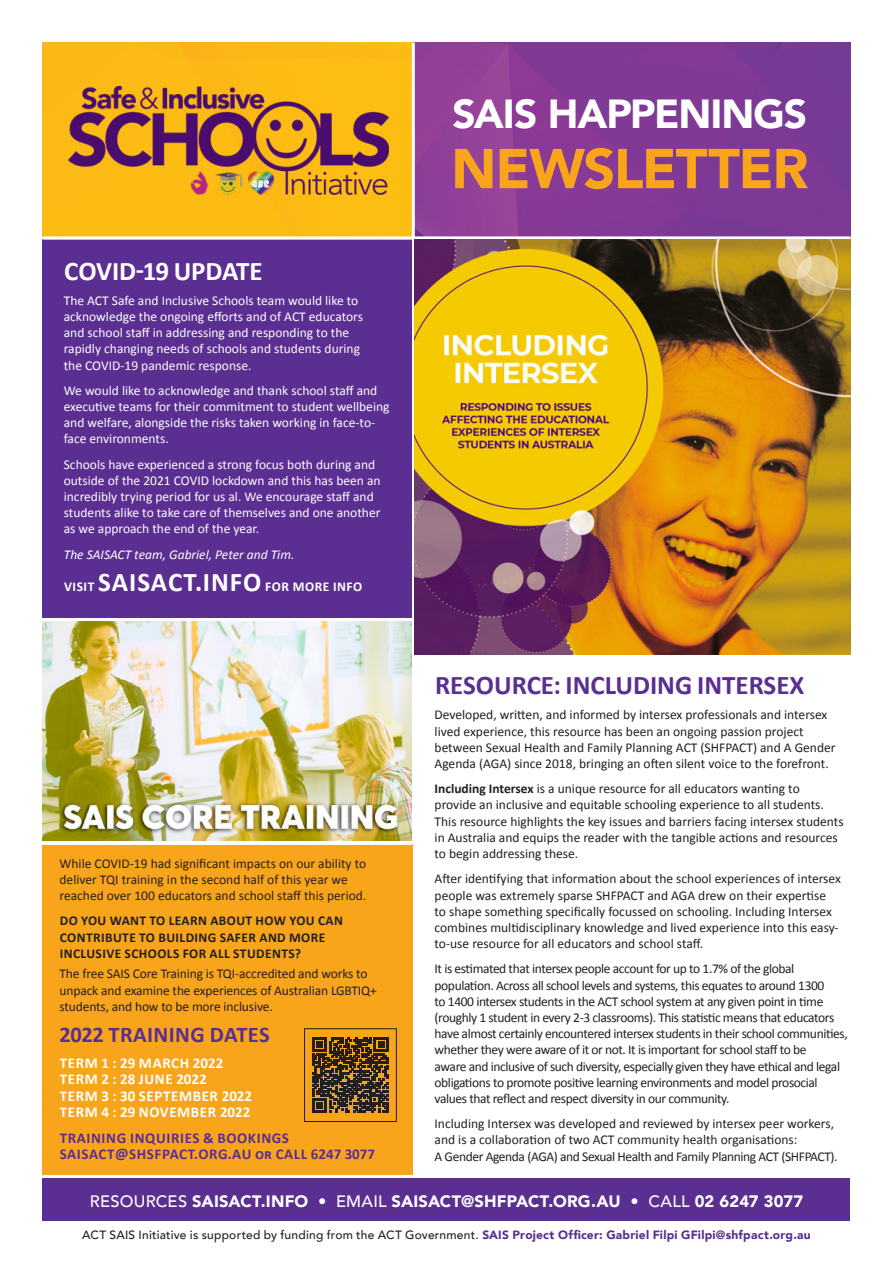
<style>
.page{position:relative;width:893px;height:1263px;background:#fff}
.page>*{position:absolute;margin:0;border:0;box-sizing:border-box;transform-origin:0 0}
.t1{font:900 55.5px "Avenir";letter-spacing:-.025em;color:#f9a51b}
.t2{font:900 40.5px "Avenir";letter-spacing:-.025em;color:#fff}
.t3{font:700 27px "Calibri";color:#5b2e91}
.t4{font:700 27px "Calibri";letter-spacing:-.005em;color:#fff}
.t5{font:700 22.5px "Calibri";letter-spacing:.02em;color:#5b2e91}
.t6{font:900 16.5px "Avenir";letter-spacing:.01em;color:#fff}
.t7{font:700 15px "Calibri";letter-spacing:.04em;color:#fff}
.t8{font:700 15px "Calibri";letter-spacing:.04em;color:#5b2e91}
.t9{font:13.5px/16.2px "Calibri";letter-spacing:-.01em;color:#231f20}
.t10{font:13.5px/16.2px "Calibri";letter-spacing:-.03em;color:#231f20}
.t11{font:13.5px/16.2px "Calibri";color:#fff}
.t12{font:700 13.5px/16.2px "Calibri";letter-spacing:.03em;color:#231f20}
.t13{font:italic 13.5px "Calibri";color:#fff}
.t14{font:700 13.5px "Calibri";letter-spacing:.04em;color:#fff}
.t15{font:500 12px "Avenir";letter-spacing:.02em;color:#231f20}
.s1{font-size:27px}
.s2{font-weight:700}
.s3{font-weight:500}
.s4{font-weight:900;color:#5b2e91}
</style>
<div class="page">
<div style="left:43px;top:43px;width:369px;height:194px;background:#fdbc14"></div>
<div style="left:412px;top:43px;width:438px;height:195px;background:linear-gradient(to right,#943f98,#743895)"></div>
<img style="left:69px;top:86px;width:319px;height:108px">
<hr style="left:412px;top:43px;width:3px;height:195px;background:#fff">
<div style="left:43px;top:1178px;width:807px;height:42px;background:#5b2e91"></div>
<div style="left:43px;top:844px;width:370px;height:331px;background:#f9a51b"></div>
<div style="left:43px;top:240px;width:369px;height:378px;background:#5b2e91"></div>
<hr style="left:43px;top:237px;width:807px;height:3px;background:#fff">
<img style="left:415px;top:240px;width:435px;height:415px">
<svg style="left:43px;top:840px;width:369px;height:5px"></svg>
<img style="left:43px;top:622px;width:369px;height:218px">
<svg style="left:313px;top:1037px;width:75px;height:76px"></svg>
<div style="left:304px;top:1028px;width:93px;height:94px;border:1px solid #231f20"></div>
<p class="t4" style="left:64px;top:253px;width:200px">COVID-19 UPDATE</p>
<p class="t11" style="left:64px;top:292px;width:301px">The ACT Safe and Inclusive Schools team would like to acknowledge the ongoing efforts and of ACT educators</p>
<p class="t11" style="left:64px;top:325px;width:287px">and school staff in addressing and responding to the</p>
<p class="t11" style="left:64px;top:341px;width:298px">rapidly changing needs of schools and students during</p>
<p class="t11" style="left:64px;top:357px;width:189px">the COVID-19 pandemic response.</p>
<p class="t11" style="left:64px;top:382px;width:327px">We would like to acknowledge and thank school staff and executive teams for their commitment to student wellbeing and welfare, alongside the risks taken working in face-to&shy;face environments.</p>
<p class="t11" style="left:64px;top:456px;width:318px">Schools have experienced a strong focus both during and outside of the 2021 COVID lockdown and this has been an incredibly trying period for us al. We encourage staff and students alike to take care of themselves and one another as we approach the end of the year.</p>
<p class="t13" style="left:64px;top:545px;width:232px">The SAISACT team, Gabriel, Peter and Tim.</p>
<p class="t14" style="left:64px;top:578px;width:300px">VISIT <span class="s1">SAISACT.INFO</span> FOR MORE INFO</p>
<p class="t9" style="left:60px;top:855px;width:308px">While COVID-19 had significant impacts on our ability to</p>
<p class="t9" style="left:60px;top:871px;width:290px">deliver TQI training in the second half of this year we</p>
<p class="t9" style="left:60px;top:887px;width:308px">reached over 100 educators and school staff this period.</p>
<p class="t12" style="left:60px;top:913px;width:285px">DO YOU WANT TO LEARN ABOUT HOW YOU CAN<br>CONTRIBUTE TO BUILDING SAFER AND MORE</p>
<p class="t12" style="left:60px;top:945px;width:243px">INCLUSIVE SCHOOLS FOR ALL STUDENTS?</p>
<p class="t9" style="left:60px;top:966px;width:319px">The free SAIS Core Training is TQI-accredited and works to unpack and examine the experiences of Australian LGBTIQ+ students, and how to be more inclusive.</p>
<p class="t5" style="left:60px;top:1020px;width:212px">2022 TRAINING DATES</p>
<p class="t7" style="left:60px;top:1053px;width:165px">TERM 1 : 29 MARCH 2022</p>
<p class="t7" style="left:60px;top:1070px;width:148px">TERM 2 : 28 JUNE 2022</p>
<p class="t7" style="left:60px;top:1086px;width:194px">TERM 3 : 30 SEPTEMBER 2022</p>
<p class="t7" style="left:60px;top:1103px;width:192px">TERM 4 : 29 NOVEMBER 2022</p>
<p class="t8" style="left:60px;top:1128px;width:231px">TRAINING INQUIRIES &amp; BOOKINGS</p>
<p class="t8" style="left:60px;top:1145px;width:317px">SAISACT@SHSFPACT.ORG.AU or CALL 6247 3077</p>
<h2 class="t2" style="left:452px;top:79px;width:356px">SAIS HAPPENINGS</h2>
<h1 class="t1" style="left:451px;top:121px;width:359px">NEWSLETTER</h1>
<p class="t3" style="left:435px;top:668px;width:371px">RESOURCE: INCLUDING INTERSEX</p>
<p class="t9" style="left:435px;top:707px;width:402px">Developed, written, and informed by intersex professionals and intersex lived experience, this resource has been an ongoing passion project between Sexual Health and Family Planning ACT (SHFPACT) and A Gender Agenda (AGA) since 2018, bringing an often silent voice to the forefront.</p>
<p class="t9" style="left:435px;top:781px;width:367px"><span class="s2">Including Intersex</span> is a unique resource for all educators wanting to</p>
<p class="t9" style="left:435px;top:797px;width:391px">provide an inclusive and equitable schooling experience to all students.</p>
<p class="t9" style="left:435px;top:813px;width:411px">This resource highlights the key issues and barriers facing intersex students in Australia and equips the reader with the tangible actions and resources to begin addressing these.</p>
<p class="t9" style="left:435px;top:871px;width:408px">After identifying that information about the school experiences of intersex people was extremely sparse SHFPACT and AGA drew on their expertise to shape something specifically focussed on schooling. Including Intersex combines multidisciplinary knowledge and lived experience into this easy&shy;to-use resource for all educators and school staff.</p>
<p class="t10" style="left:435px;top:961px;width:415px">It is estimated that intersex people account for up to 1.7% of the global population. Across all school levels and systems, this equates to around 1300<br>to 1400 intersex students in the ACT school system at any given point in time (roughly 1 student in every 2-3 classrooms). This statistic means that educators have almost certainly encountered intersex students in their school communities, whether they were aware of it or not. It is important for school staff to be<br>aware and inclusive of such diversity, especially given they have ethical and legal obligations to promote positive learning environments and model prosocial values that reflect and respect diversity in our community.</p>
<p class="t9" style="left:435px;top:1115px;width:401px">Including Intersex was developed and reviewed by intersex peer workers,</p>
<p class="t9" style="left:435px;top:1132px;width:364px">and is a collaboration of two ACT community health organisations:</p>
<p class="t10" style="left:435px;top:1148px;width:405px">A Gender Agenda (AGA) and Sexual Health and Family Planning ACT (SHFPACT).</p>
<p class="t6" style="left:90px;top:1186px;width:715px"><span class="s3">RESOURCES</span> SAISACT.INFO <span class="s3">• EMAIL</span> SAISACT@SHFPACT.ORG.AU <span class="s3">• CALL</span> 02 6247 3077</p>
<p class="t15" style="left:82px;top:1224px;width:730px">ACT SAIS Initiative is supported by funding from the ACT Government. <span class="s4">SAIS Project Officer: Gabriel Filpi GFilpi@shfpact.org.au</span></p>
</div>
